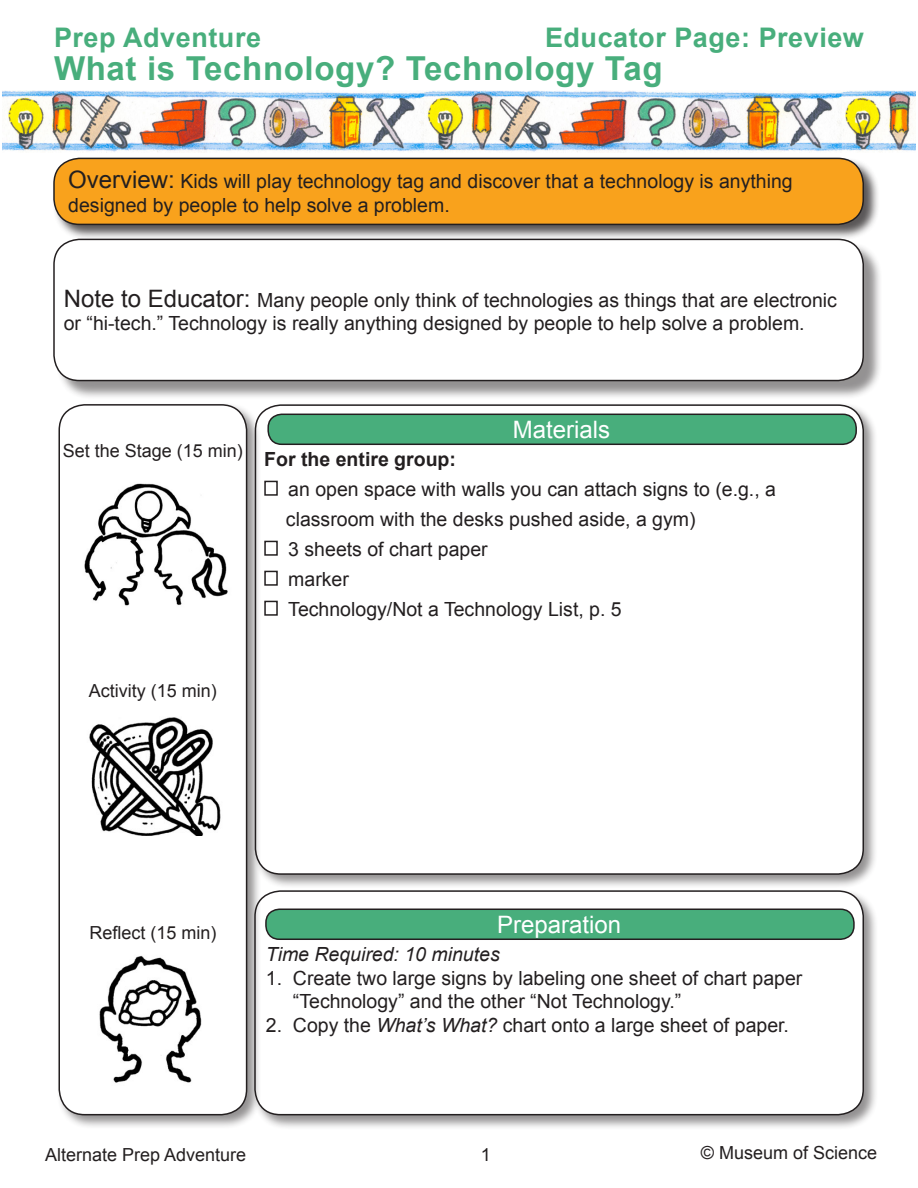
<style>
.page{position:relative;width:918px;height:1188px;background:#fff}
.page>*{position:absolute;margin:0;border:0;box-sizing:border-box;transform-origin:0 0}
.t1{font:700 33px "Arial";letter-spacing:.02em;color:#48ae7c}
.t2{font:700 27px "Arial";letter-spacing:.02em;color:#48ae7c}
.t3{font:24px "Arial";color:#fff}
.TryIt_Example{font:19.5px/23.4px "Arial";color:#231f20}
.Material_List{font:19.5px/30px "Arial";color:#231f20}
.t4{font:italic 19.5px "Arial";color:#231f20}
.Material_List-2{font:700 19.5px "Arial";color:#231f20}
.Material_List-3{font:18px "Arial";color:#231f20}
.s1{font-size:24px}
.s2{font-style:italic}
</style>
<div class="page">
<div style="left:55px;top:241px;width:828px;height:159px;background:#231f20;opacity:.49"></div>
<div style="left:54px;top:239px;width:809px;height:142px;background:#fff;border-radius:26px"></div>
<div style="left:53px;top:239px;width:811px;height:142px;border:2px solid #231f20;border-radius:26px"></div>
<div style="left:53px;top:157px;width:827px;height:84px;background:#231f20;opacity:.75"></div>
<div style="left:54px;top:158px;width:809px;height:66px;background:#f9a21c;border-radius:26px"></div>
<div style="left:53px;top:158px;width:811px;height:67px;border:2px solid #231f20;border-radius:26px"></div>
<div style="left:253px;top:402px;width:626px;height:488px;background:#231f20;opacity:.49"></div>
<div style="left:255px;top:405px;width:608px;height:469px;background:#fff;border-radius:26px"></div>
<div style="left:252px;top:889px;width:627px;height:241px;background:#231f20;opacity:.49"></div>
<div style="left:255px;top:891px;width:608px;height:224px;background:#fff;border-radius:26px"></div>
<div style="left:254px;top:890px;width:610px;height:225px;border:2px solid #231f20;border-radius:26px"></div>
<div style="left:268px;top:414px;width:588px;height:30px;background:#48ae7c;border-radius:14px"></div>
<div style="left:267px;top:414px;width:590px;height:31px;border:2px solid #231f20;border-radius:14px"></div>
<div style="left:266px;top:909px;width:588px;height:30px;background:#48ae7c;border-radius:14px"></div>
<div style="left:265px;top:909px;width:590px;height:31px;border:2px solid #231f20;border-radius:14px"></div>
<div style="left:264px;top:481px;width:14px;height:15px;border:2px solid #231f20"></div>
<div style="left:264px;top:541px;width:14px;height:15px;border:2px solid #231f20"></div>
<div style="left:264px;top:571px;width:14px;height:15px;border:2px solid #231f20"></div>
<div style="left:264px;top:601px;width:14px;height:15px;border:2px solid #231f20"></div>
<img style="left:2px;top:90px;width:914px;height:62px">
<div style="left:57px;top:402px;width:205px;height:728px;background:#231f20;opacity:.49"></div>
<div style="left:59px;top:405px;width:188px;height:710px;background:#fff;border-radius:26px"></div>
<div style="left:58px;top:404px;width:189px;height:711px;border:2px solid #231f20;border-radius:26px"></div>
<img style="left:89px;top:717px;width:132px;height:119px">
<img style="left:99px;top:955px;width:103px;height:128px">
<img style="left:84px;top:483px;width:144px;height:123px">
<p class="t2" style="left:54px;top:20px;width:209px">Prep Adventure</p>
<p class="t2" style="left:545px;top:20px;width:320px">Educator Page: Preview</p>
<p class="t1" style="left:54px;top:46px;width:610px">What is Technology? Technology Tag</p>
<p class="TryIt_Example" style="left:68px;top:170px;width:726px"><span class="s1">Overview:</span> Kids will play technology tag and discover that a technology is anything designed by people to help solve a problem.</p>
<p class="TryIt_Example" style="left:64px;top:289px;width:775px"><span class="s1">Note to Educator:</span> Many people only think of technologies as things that are electronic or “hi-tech.” Technology is really anything designed by people to help solve a problem.</p>
<p class="Material_List-3" style="left:63px;top:439px;width:182px">Set the Stage (15 min)</p>
<p class="t3" style="left:513px;top:414px;width:99px">Materials</p>
<p class="Material_List-2" style="left:264px;top:446px;width:193px">For the entire group:</p>
<p class="Material_List" style="left:286px;top:474px;width:492px">an open space with walls you can attach signs to (e.g., a classroom with the desks pushed aside, a gym)</p>
<p class="Material_List" style="left:288px;top:534px;width:201px">3 sheets of chart paper</p>
<p class="Material_List" style="left:288px;top:564px;width:62px">marker</p>
<p class="Material_List" style="left:288px;top:594px;width:335px">Technology/Not a Technology List, p. 5</p>
<p class="Material_List-3" style="left:89px;top:679px;width:130px">Activity (15 min)</p>
<p class="Material_List-3" style="left:89px;top:920px;width:129px">Reflect (15 min)</p>
<p class="t3" style="left:497px;top:909px;width:126px">Preparation</p>
<p class="t4" style="left:266px;top:942px;width:235px">Time Required: 10 minutes</p>
<p class="TryIt_Example" style="left:293px;top:966px;width:511px;text-indent:-27px">1. Create two large signs by labeling one sheet of chart paper “Technology” and the other “Not Technology.”</p>
<p class="TryIt_Example" style="left:266px;top:1013px;width:525px">2. Copy the <span class="s2">What’s What?</span> chart onto a large sheet of paper.</p>
<p class="Material_List-3" style="left:45px;top:1143px;width:203px">Alternate Prep Adventure</p>
<p class="Material_List-3" style="left:481px;top:1143px;width:12px">1</p>
<p class="Material_List-3" style="left:701px;top:1141px;width:178px">© Museum of Science</p>
</div>
